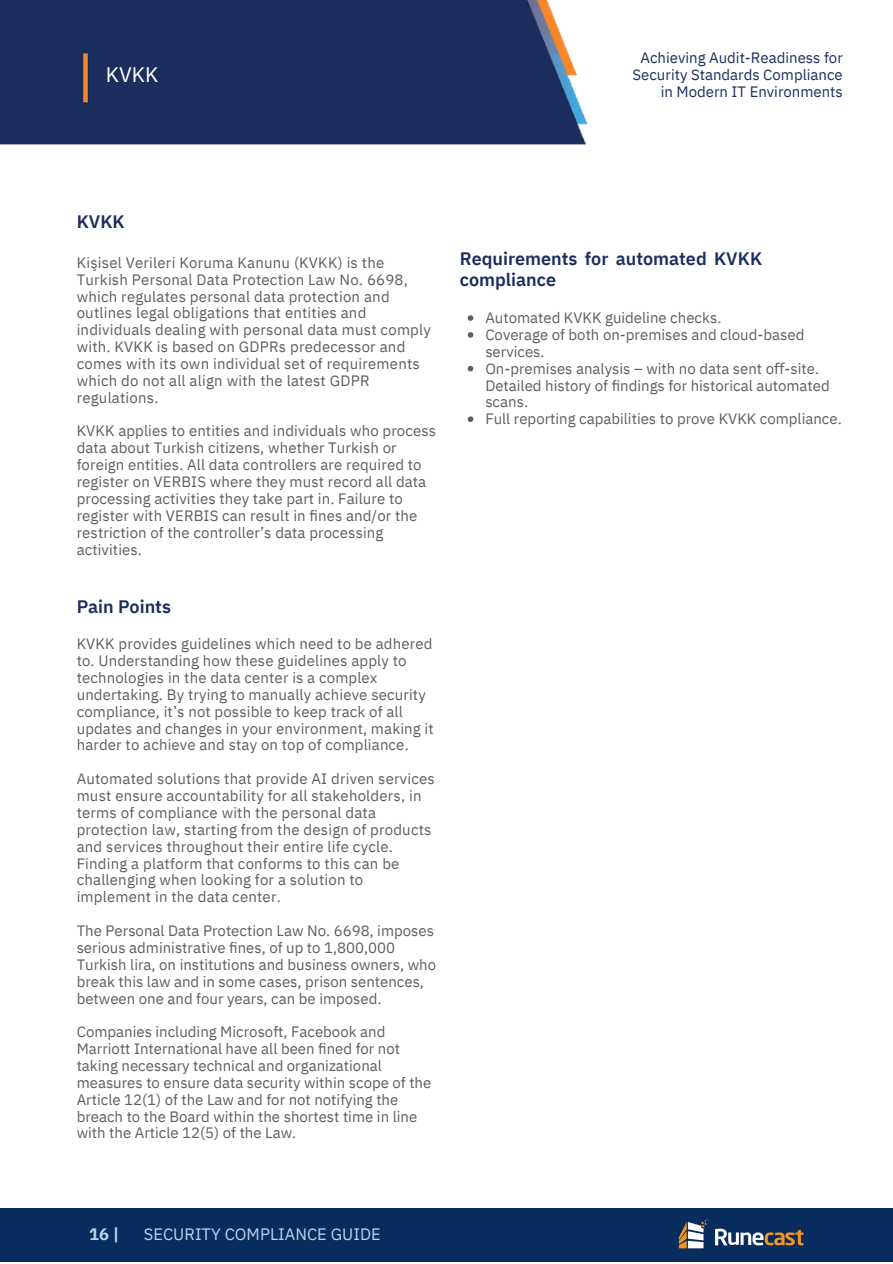
<style>
.page{position:relative;width:893px;height:1264px;background:#fff}
.page>*{position:absolute;margin:0;border:0;box-sizing:border-box;transform-origin:0 0}
.t1{font:21px "IBM Plex Sans";color:#fff}
.t2{font:600 18px/21.3px "IBM Plex Sans";color:#1c2e5d}
.t3{font:16.5px "IBM Plex Sans";color:#bad4ea}
.t4{font:700 16.5px "IBM Plex Sans";color:#bad4ea}
.t5{font:15px/16.8px "IBM Plex Sans";letter-spacing:.005em;color:#5c5f5f}
.t6{font:15px/16.8px "IBM Plex Sans";color:#1c2e5d;text-align:right}
.s1{font-family:"Noto Sans"}
</style>
<div class="page">
<div style="left:0;top:0;width:588px;height:145px;background:#1c2e5d"></div>
<svg style="left:467px;top:315px;width:6px;height:6px"></svg>
<svg style="left:467px;top:332px;width:6px;height:6px"></svg>
<svg style="left:467px;top:366px;width:6px;height:5px"></svg>
<svg style="left:467px;top:416px;width:6px;height:6px"></svg>
<div style="left:0;top:1208px;width:892px;height:54px;background:#082c5e"></div>
<svg style="left:715px;top:1228px;width:88px;height:17px"></svg>
<svg style="left:678px;top:1219px;width:29px;height:29px"></svg>
<p class="t1" style="left:106px;top:61px;width:54px">KVKK</p>
<p class="t6" style="left:632px;top:49px;width:212px">Achieving Audit-Readiness for<br>Security Standards Compliance in Modern IT Environments</p>
<p class="t2" style="left:77px;top:211px;width:50px">KVKK</p>
<p class="t5" style="left:77px;top:254px;width:356px">Kişisel Verileri Koruma Kanunu (KVKK) is the Turkish Personal Data Protection Law No. 6698, which regulates personal data protection and outlines legal obligations that entities and individuals dealing with personal data must comply with. KVKK is based on GDPRs predecessor and comes with its own individual set of requirements which do not all align with the latest GDPR regulations.</p>
<p class="t5" style="left:77px;top:422px;width:361px">KVKK applies to entities and individuals who process data about Turkish citizens, whether Turkish or foreign entities. All data controllers are required to register on VERBIS where they must record all data processing activities they take part in. Failure to register with VERBIS can result in fines and/or the restriction of the controller’s data processing activities.</p>
<p class="t2" style="left:77px;top:595px;width:96px">Pain Points</p>
<p class="t5" style="left:77px;top:635px;width:358px">KVKK provides guidelines which need to be adhered to. Understanding how these guidelines apply to technologies in the data center is a complex undertaking. By trying to manually achieve security compliance, it’s not possible to keep track of all updates and changes in your environment, making it harder to achieve and stay on top of compliance.</p>
<p class="t5" style="left:77px;top:770px;width:359px">Automated solutions that provide AI driven services must ensure accountability for all stakeholders, in terms of compliance with the personal data protection law, starting from the design of products and services throughout their entire life cycle.<br>Finding a platform that conforms to this can be challenging when looking for a solution to implement in the data center.</p>
<p class="t5" style="left:77px;top:922px;width:361px">The Personal Data Protection Law No. 6698, imposes serious administrative fines, of up to 1,800,000<br>Turkish lira, on institutions and business owners, who break this law and in some cases, prison sentences, between one and four years, can be imposed.</p>
<p class="t5" style="left:77px;top:1023px;width:356px">Companies including Microsoft, Facebook and Marriott International have all been fined for not taking necessary technical and organizational measures to ensure data security within scope of the Article 12(1) of the Law and for not notifying the breach to the Board within the shortest time in line with the Article 12(5) of the Law.</p>
<p class="t2" style="left:460px;top:247px;width:304px">Requirements for automated KVKK compliance</p>
<p class="t5" style="left:485px;top:309px;width:237px">Automated KVKK guideline checks.</p>
<p class="t5" style="left:485px;top:326px;width:320px">Coverage of both on-premises and cloud-based services.</p>
<p class="t5" style="left:485px;top:359px;width:346px">On-premises analysis – with no data sent o<span class="s1">ff</span>-site.<br>Detailed history of findings for historical automated scans.</p>
<p class="t5" style="left:485px;top:410px;width:358px">Full reporting capabilities to prove KVKK compliance.</p>
<p class="t4" style="left:89px;top:1222px;width:32px">16 |</p>
<p class="t3" style="left:144px;top:1222px;width:238px">SECURITY COMPLIANCE GUIDE</p>
</div>
